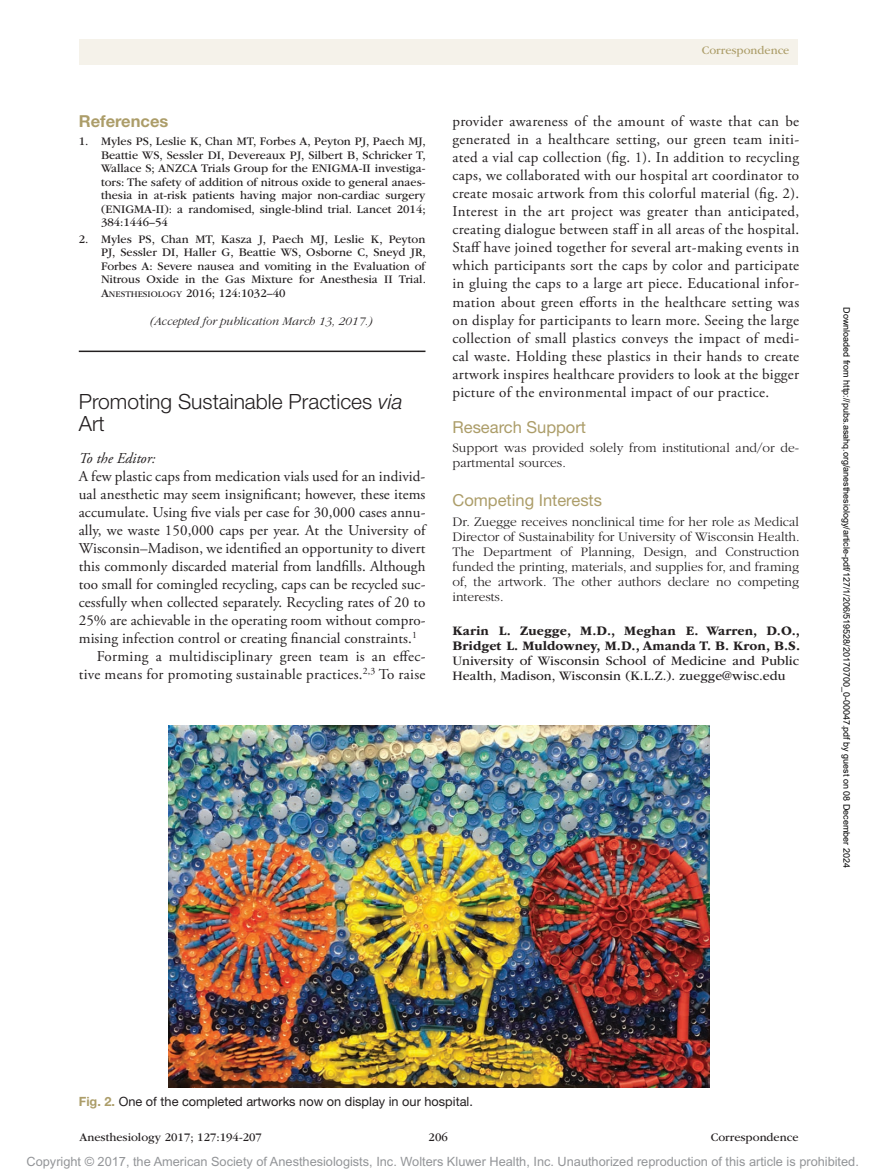
<style>
.page{position:relative;width:878px;height:1175px;background:#fff}
.page>*{position:absolute;margin:0;border:0;box-sizing:border-box;transform-origin:0 0}
.t1{font:300 21px/22.5px "Helvetica Neue LT Std";color:#231f20}
.t2{font:16.5px "Helvetica Neue LT Std";color:#ac9d69}
.t3{font:700 16.5px "Helvetica Neue LT Std";color:#ac9d69}
.t4{font:15px/18px "Adobe Garamond Pro";letter-spacing:.005em;color:#231f20;text-align:justify}
.t5{font:italic 15px "Adobe Garamond Pro";color:#231f20}
.t6{font:300 13.5px/15px "ITC Garamond Std";color:#231f20}
.t7{font:13.5px/15px "ITC Garamond Std";letter-spacing:.005em;color:#231f20}
.t8{font:700 13.5px/15px "ITC Garamond Std";letter-spacing:.005em;color:#231f20}
.t9{font:12.75px "Arial MT Std";color:#939598}
.t10{font:12.75px "Helvetica Neue LT Std";color:#231f20}
.t11{font:12px/13.5px "ITC Garamond Std";color:#231f20;text-align:justify}
.t12{font:italic 300 12px "ITC Garamond Std";color:#231f20}
.t13{font:12px "ITC Garamond Std";color:#ac9d69}
.t14{font:9px "Arial";color:#000}
.s1{font-size:9px}
.s2{font-style:italic}
.s3{font-weight:700;color:#ac9d69}
</style>
<div class="page">
<div style="left:79px;top:39px;width:718px;height:25px;background:#f5f2ea"></div>
<hr style="left:79px;top:350px;width:346px;height:2px;background:#231f20">
<img style="left:169px;top:726px;width:540px;height:361px">
<p class="t3" style="left:79px;top:111px;width:91px">References</p>
<p class="t11" style="left:101px;top:135px;width:326px;text-indent:-22px">1. Myles PS, Leslie K, Chan MT, Forbes A, Peyton PJ, Paech MJ, Beattie WS, Sessler DI, Devereaux PJ, Silbert B, Schricker T, Wallace S; ANZCA Trials Group for the ENIGMA-II investiga&shy;tors: The safety of addition of nitrous oxide to general anaes&shy;thesia in at-risk patients having major non-cardiac surgery (ENIGMA-II): a randomised, single-blind trial. Lancet 2014; 384:1446–54</p>
<p class="t11" style="left:101px;top:232px;width:326px;text-indent:-22px">2. Myles PS, Chan MT, Kasza J, Paech MJ, Leslie K, Peyton PJ, Sessler DI, Haller G, Beattie WS, Osborne C, Sneyd JR, Forbes A: Severe nausea and vomiting in the Evaluation of Nitrous Oxide in the Gas Mixture for Anesthesia II Trial.<br>A<span class="s1">NESTHESIOLOGY</span> 2016; 124:1032–40</p>
<p class="t12" style="left:149px;top:315px;width:225px">(Accepted for publication March 13, 2017.)</p>
<h1 class="t1" style="left:79px;top:389px;width:325px">Promoting Sustainable Practices <span class="s2">via<br></span>Art</h1>
<p class="t5" style="left:79px;top:449px;width:78px">To the Editor:</p>
<p class="t4" style="left:79px;top:467px;width:348px">A few plastic caps from medication vials used for an individ-</p>
<p class="t4" style="left:79px;top:485px;width:348px">ual anesthetic may seem insignificant; however, these items</p>
<p class="t4" style="left:79px;top:503px;width:348px">accumulate. Using five vials per case for 30,000 cases annu-</p>
<p class="t4" style="left:79px;top:521px;width:348px">ally, we waste 150,000 caps per year. At the University of</p>
<p class="t4" style="left:79px;top:539px;width:348px">Wisconsin–Madison, we identified an opportunity to divert</p>
<p class="t4" style="left:79px;top:557px;width:348px">this commonly discarded material from landfills. Although</p>
<p class="t4" style="left:79px;top:575px;width:348px">too small for comingled recycling, caps can be recycled suc-</p>
<p class="t4" style="left:79px;top:593px;width:348px">cessfully when collected separately. Recycling rates of 20 to</p>
<p class="t4" style="left:79px;top:611px;width:348px">25% are achievable in the operating room without compro-</p>
<p class="t4" style="left:79px;top:629px;width:339px">mising infection control or creating financial constraints.<sup>1</sup></p>
<p class="t4" style="left:97px;top:647px;width:330px">Forming a multidisciplinary green team is an effec-</p>
<p class="t4" style="left:79px;top:665px;width:348px">tive means for promoting sustainable practices.<sup>2,3</sup> To raise</p>
<p class="t13" style="left:701px;top:44px;width:89px">Correspondence</p>
<p class="t4" style="left:452px;top:113px;width:348px">provider awareness of the amount of waste that can be generated in a healthcare setting, our green team initi&shy;ated a vial cap collection (fig. 1). In addition to recycling caps, we collaborated with our hospital art coordinator to create mosaic artwork from this colorful material (fig. 2).<br>Interest in the art project was greater than anticipated, creating dialogue between staff in all areas of the hospital.<br>Staff have joined together for several art-making events in which participants sort the caps by color and participate in gluing the caps to a large art piece. Educational infor&shy;mation about green efforts in the healthcare setting was on display for participants to learn more. Seeing the large collection of small plastics conveys the impact of medi&shy;cal waste. Holding these plastics in their hands to create artwork inspires healthcare providers to look at the bigger picture of the environmental impact of our practice.</p>
<p class="t2" style="left:452px;top:417px;width:135px">Research Support</p>
<p class="t6" style="left:452px;top:440px;width:348px">Support was provided solely from institutional and/or de&shy;partmental sources.</p>
<p class="t2" style="left:452px;top:490px;width:151px">Competing Interests</p>
<p class="t6" style="left:452px;top:514px;width:348px;text-align:justify">Dr. Zuegge receives nonclinical time for her role as Medical Director of Sustainability for University of Wisconsin Health.<br>The Department of Planning, Design, and Construction funded the printing, materials, and supplies for, and framing of, the artwork. The other authors declare no competing interests.</p>
<p class="t8" style="left:452px;top:623px;width:349px">Karin L. Zuegge, M.D., Meghan E. Warren, D.O.,<br>Bridget L. Muldowney, M.D., Amanda T. B. Kron, B.S.</p>
<p class="t7" style="left:452px;top:653px;width:348px">University of Wisconsin School of Medicine and Public<br>Health, Madison, Wisconsin (K.L.Z.). zuegge@wisc.edu</p>
<p class="t14" style="left:850px;top:307px;width:562px;rotate:90deg">Downloaded from http://pubs.asahq.org/anesthesiology/article-pdf/127/1/206/519528/20170700_0-00047.pdf by guest on 08 December 2024</p>
<p class="t10" style="left:79px;top:1093px;width:395px"><span class="s3">Fig. 2.</span> One of the completed artworks now on display in our hospital.</p>
<p class="t11" style="left:80px;top:1130px;width:184px">Anesthesiology 2017; 127:194-207</p>
<p class="t11" style="left:428px;top:1130px;width:21px">206</p>
<p class="t11" style="left:710px;top:1130px;width:89px">Correspondence</p>
<p class="t9" style="left:27px;top:1154px;width:833px">Copyright © 2017, the American Society of Anesthesiologists, Inc. Wolters Kluwer Health, Inc. Unauthorized reproduction of this article is prohibited.</p>
</div>
